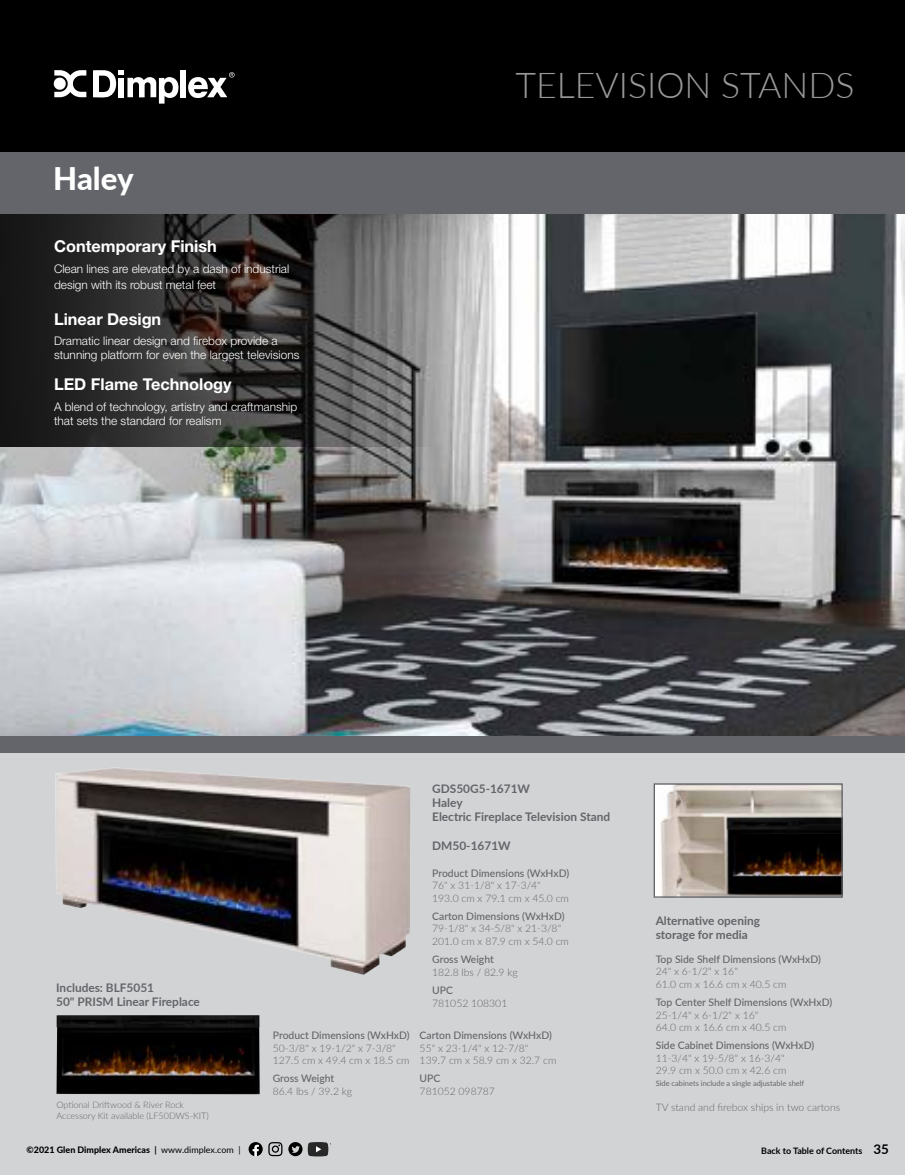
<style>
.page{position:relative;width:905px;height:1175px;background:#fff}
.page>*{position:absolute;margin:0;border:0;box-sizing:border-box;transform-origin:0 0}
.t1{font:300 35.55px "Lato";color:#97989a}
.t2{font:800 31.2px "Lato";letter-spacing:-.005em;color:#fff}
.t3{font:700 16.35px "Helvetica Neue LT Std";color:#fff}
.t4{font:700 13.35px "Lato";color:#000}
.t5{font:300 11.85px/14.2px "Helvetica Neue LT Std";color:#fff}
.t6{font:700 11.85px/14.2px "Lato";color:#63656a}
.t7{font:300 10.35px/12.5px "Lato";color:#63656a}
.t8{font:500 10.35px "Lato";color:#63656a}
.t9{font:300 9px/10.8px "Lato";color:#63656a}
.t10{font:800 8.85px "Lato";letter-spacing:.005em;color:#000}
.t11{font:700 8.85px "Lato";color:#000}
.t12{font:7.5px "Lato";color:#63656a}
.s1{font-weight:700}
.s2{font-weight:400}
</style>
<div class="page">
<div style="left:0;top:745px;width:904px;height:429px;background:#d1d3d4"></div>
<div style="left:0;top:0;width:904px;height:152px;background:#000"></div>
<img style="left:0;top:213px;width:904px;height:523px">
<div style="left:0;top:152px;width:904px;height:61px;background:#63656a"></div>
<div style="left:0;top:736px;width:904px;height:16px;background:#63656a"></div>
<svg style="left:0;top:213px;width:437px;height:233px"></svg>
<svg style="left:93px;top:70px;width:85px;height:34px"></svg>
<div style="left:180px;top:70px;width:6px;height:27px;background:#fff"></div>
<svg style="left:188px;top:72px;width:46px;height:26px"></svg>
<svg style="left:53px;top:70px;width:33px;height:27px"></svg>
<svg style="left:288px;top:1142px;width:14px;height:14px"></svg>
<svg style="left:308px;top:1142px;width:23px;height:14px"></svg>
<svg style="left:248px;top:1142px;width:34px;height:14px"></svg>
<img style="left:55px;top:767px;width:356px;height:208px">
<img style="left:655px;top:785px;width:185px;height:110px">
<div style="left:653px;top:783px;width:189px;height:114px;border:1px solid #61646a"></div>
<img style="left:56px;top:1015px;width:204px;height:79px">
<h2 class="t2" style="left:53px;top:159px;width:82px">Haley</h2>
<h3 class="t3" style="left:54px;top:236px;width:164px">Contemporary Finish</h3>
<p class="t5" style="left:54px;top:260px;width:237px;line-height:16.2px">Clean lines are elevated by a dash of industrial design with its robust metal feet</p>
<h3 class="t3" style="left:54px;top:309px;width:109px">Linear Design</h3>
<p class="t5" style="left:54px;top:333px;width:247px">Dramatic linear design and firebox provide a stunning platform for even the largest televisions</p>
<h3 class="t3" style="left:54px;top:374px;width:179px">LED Flame Technology</h3>
<p class="t5" style="left:54px;top:399px;width:245px">A blend of technology, artistry and craftmanship that sets the standard for realism</p>
<h1 class="t1" style="left:515px;top:63px;width:340px">TELEVISION STANDS</h1>
<p class="t6" style="left:56px;top:980px;width:145px">Includes: BLF5051<br>50" PRISM Linear Fireplace</p>
<p class="t9" style="left:56px;top:1099px;width:154px">Optional Driftwood &amp; River Rock<br>Accessory Kit available (LF50DWS-KIT)</p>
<p class="t8" style="left:273px;top:1029px;width:138px">Product Dimensions (WxHxD)</p>
<p class="t7" style="left:273px;top:1041px;width:138px">50-3/8" x 19-1/2" x 7-3/8"<br>127.5 cm x 49.4 cm x 18.5 cm</p>
<p class="t8" style="left:273px;top:1072px;width:63px">Gross Weight</p>
<p class="t7" style="left:273px;top:1084px;width:81px">86.4 lbs / 39.2 kg</p>
<p class="t6" style="left:432px;top:781px;width:179px">GDS50G5-1671W<br>Haley<br>Electric Fireplace Television Stand</p>
<p class="t6" style="left:432px;top:838px;width:80px">DM50-1671W</p>
<p class="t8" style="left:432px;top:866px;width:138px">Product Dimensions (WxHxD)</p>
<p class="t7" style="left:432px;top:878px;width:138px">76" x 31-1/8" x 17-3/4"<br>193.0 cm x 79.1 cm x 45.0 cm</p>
<p class="t8" style="left:432px;top:909px;width:134px">Carton Dimensions (WxHxD)</p>
<p class="t7" style="left:432px;top:922px;width:138px">79-1/8" x 34-5/8" x 21-3/8"<br>201.0 cm x 87.9 cm x 54.0 cm</p>
<p class="t8" style="left:432px;top:953px;width:63px">Gross Weight</p>
<p class="t7" style="left:432px;top:965px;width:87px">182.8 lbs / 82.9 kg</p>
<p class="t8" style="left:432px;top:984px;width:22px">UPC</p>
<p class="t7" style="left:432px;top:996px;width:77px">781052 108301</p>
<p class="t8" style="left:419px;top:1029px;width:134px">Carton Dimensions (WxHxD)</p>
<p class="t7" style="left:419px;top:1041px;width:138px">55" x 23-1/4" x 12-7/8"<br>139.7 cm x 58.9 cm x 32.7 cm</p>
<p class="t8" style="left:419px;top:1072px;width:22px">UPC</p>
<p class="t7" style="left:419px;top:1084px;width:77px">781052 098787</p>
<p class="t6" style="left:655px;top:913px;width:106px">Alternative opening storage for media</p>
<p class="t8" style="left:655px;top:952px;width:167px">Top Side Shelf Dimensions (WxHxD)</p>
<p class="t7" style="left:655px;top:964px;width:132px">24" x 6-1/2" x 16"<br>61.0 cm x 16.6 cm x 40.5 cm</p>
<p class="t8" style="left:655px;top:995px;width:178px">Top Center Shelf Dimensions (WxHxD)</p>
<p class="t7" style="left:655px;top:1008px;width:132px">25-1/4" x 6-1/2" x 16"<br>64.0 cm x 16.6 cm x 40.5 cm</p>
<p class="t8" style="left:655px;top:1039px;width:160px">Side Cabinet Dimensions (WxHxD)</p>
<p class="t7" style="left:655px;top:1051px;width:132px">11-3/4" x 19-5/8" x 16-3/4"<br>29.9 cm x 50.0 cm x 42.6 cm</p>
<p class="t12" style="left:655px;top:1079px;width:150px">Side cabinets include a single adjustable shelf</p>
<p class="t7" style="left:655px;top:1100px;width:186px">TV stand and firebox ships in two cartons</p>
<p class="t10" style="left:27px;top:1143px;width:215px">©2021 Glen Dimplex Americas <span class="s1">|</span> <span class="s2">www.dimplex.com |</span></p>
<p class="t4" style="left:873px;top:1140px;width:17px">35</p>
<p class="t11" style="left:761px;top:1145px;width:103px">Back to Table of Contents</p>
</div>
